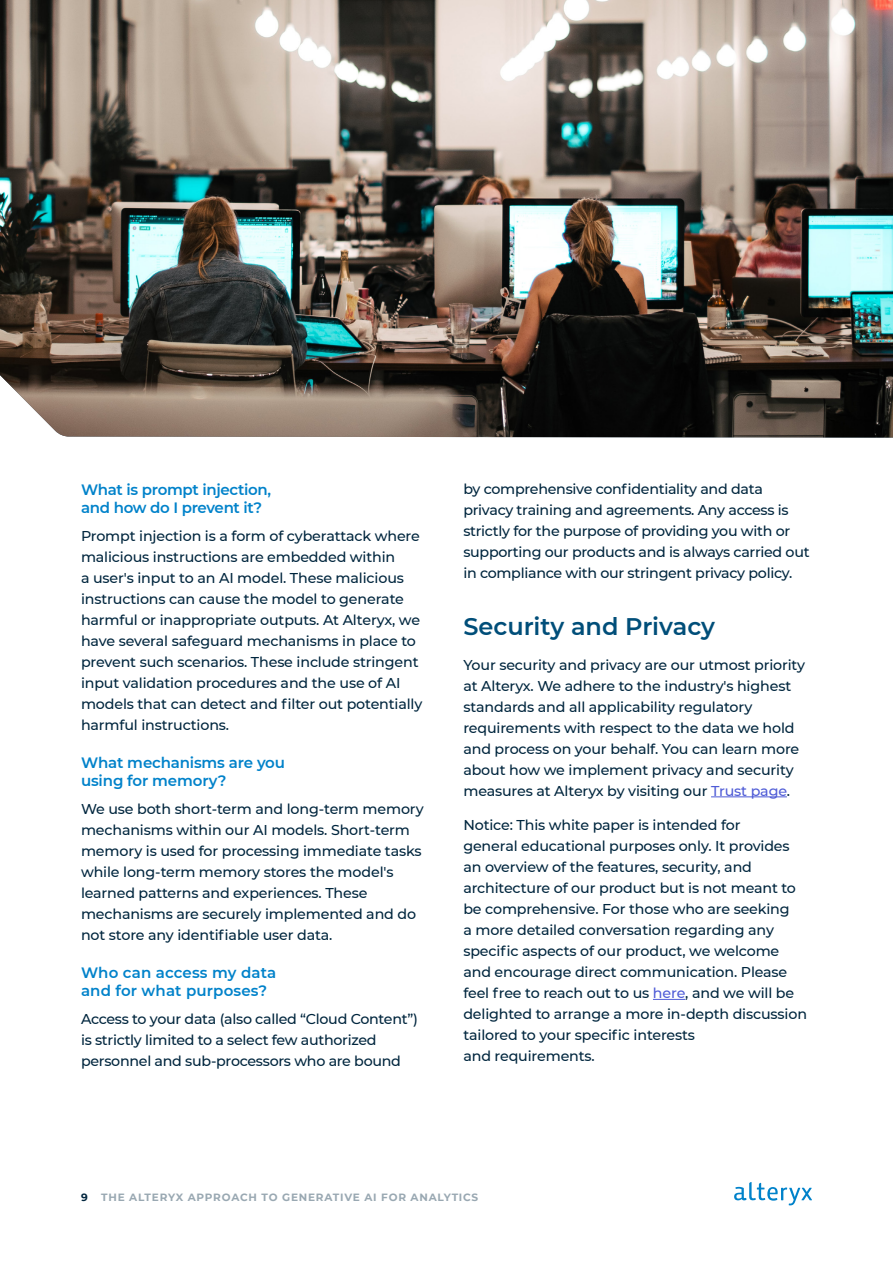
<style>
.page{position:relative;width:893px;height:1263px;background:#fff}
.page>*{position:absolute;margin:0;border:0;box-sizing:border-box;transform-origin:0 0}
.h2_-_section_header{font:600 24px "Montserrat";color:#004e79}
.body_-_large{font:600 15px/18px "Montserrat";letter-spacing:-.01em;color:#0082ca}
.body_-_large-2{font:600 15px/18px "Montserrat";letter-spacing:.01em;color:#0082ca}
.body_-_normal{font:500 14.25px/21px "Montserrat";letter-spacing:-.01em;color:#00263e}
.t1{font:700 10.5px "Montserrat";letter-spacing:.075em;color:#99a8b2}
.t2{font:700 10.5px "Montserrat";color:#00263e}
.s1{color:#4f5cd6}
</style>
<div class="page">
<svg style="left:734px;top:1182px;width:78px;height:23px"></svg>
<hr style="left:711px;top:796px;width:76px;height:1px;background:#4f5cd6">
<hr style="left:653px;top:999px;width:32px;height:1px;background:#4f5cd6">
<img style="left:0;top:0;width:893px;height:438px">
<p class="body_-_large" style="left:81px;top:480px;width:192px">What is prompt injection, and how do I prevent it?</p>
<p class="body_-_normal" style="left:81px;top:525px;width:343px">Prompt injection is a form of cyberattack where malicious instructions are embedded within<br>a user's input to an AI model. These malicious instructions can cause the model to generate harmful or inappropriate outputs. At Alteryx, we have several safeguard mechanisms in place to prevent such scenarios. These include stringent input validation procedures and the use of AI models that can detect and filter out potentially harmful instructions.</p>
<p class="body_-_large" style="left:81px;top:753px;width:206px">What mechanisms are you using for memory?</p>
<p class="body_-_normal" style="left:81px;top:798px;width:344px">We use both short-term and long-term memory mechanisms within our AI models. Short-term memory is used for processing immediate tasks while long-term memory stores the model's learned patterns and experiences. These mechanisms are securely implemented and do not store any identifiable user data.</p>
<p class="body_-_large-2" style="left:81px;top:963px;width:197px">Who can access my data and for what purposes?</p>
<p class="body_-_normal" style="left:81px;top:1008px;width:338px">Access to your data (also called “Cloud Content”) is strictly limited to a select few authorized personnel and sub-processors who are bound</p>
<p class="body_-_normal" style="left:463px;top:478px;width:348px">by comprehensive confidentiality and data privacy training and agreements. Any access is strictly for the purpose of providing you with or supporting our products and is always carried out in compliance with our stringent privacy policy.</p>
<p class="h2_-_section_header" style="left:463px;top:610px;width:253px">Security and Privacy</p>
<p class="body_-_normal" style="left:463px;top:654px;width:343px">Your security and privacy are our utmost priority at Alteryx. We adhere to the industry's highest standards and all applicability regulatory requirements with respect to the data we hold and process on your behalf. You can learn more about how we implement privacy and security measures at Alteryx by visiting our <span class="s1">Trust page</span>.</p>
<p class="body_-_normal" style="left:463px;top:814px;width:345px">Notice: This white paper is intended for<br>general educational purposes only. It provides an overview of the features, security, and architecture of our product but is not meant to be comprehensive. For those who are seeking<br>a more detailed conversation regarding any specific aspects of our product, we welcome and encourage direct communication. Please feel free to reach out to us <span class="s1">here</span>, and we will be delighted to arrange a more in-depth discussion tailored to your specific interests<br>and requirements.</p>
<p class="t2" style="left:81px;top:1190px;width:8px">9</p>
<p class="t1" style="left:101px;top:1190px;width:379px">THE ALTERYX APPROACH TO GENERATIVE AI FOR ANALYTICS</p>
</div>
